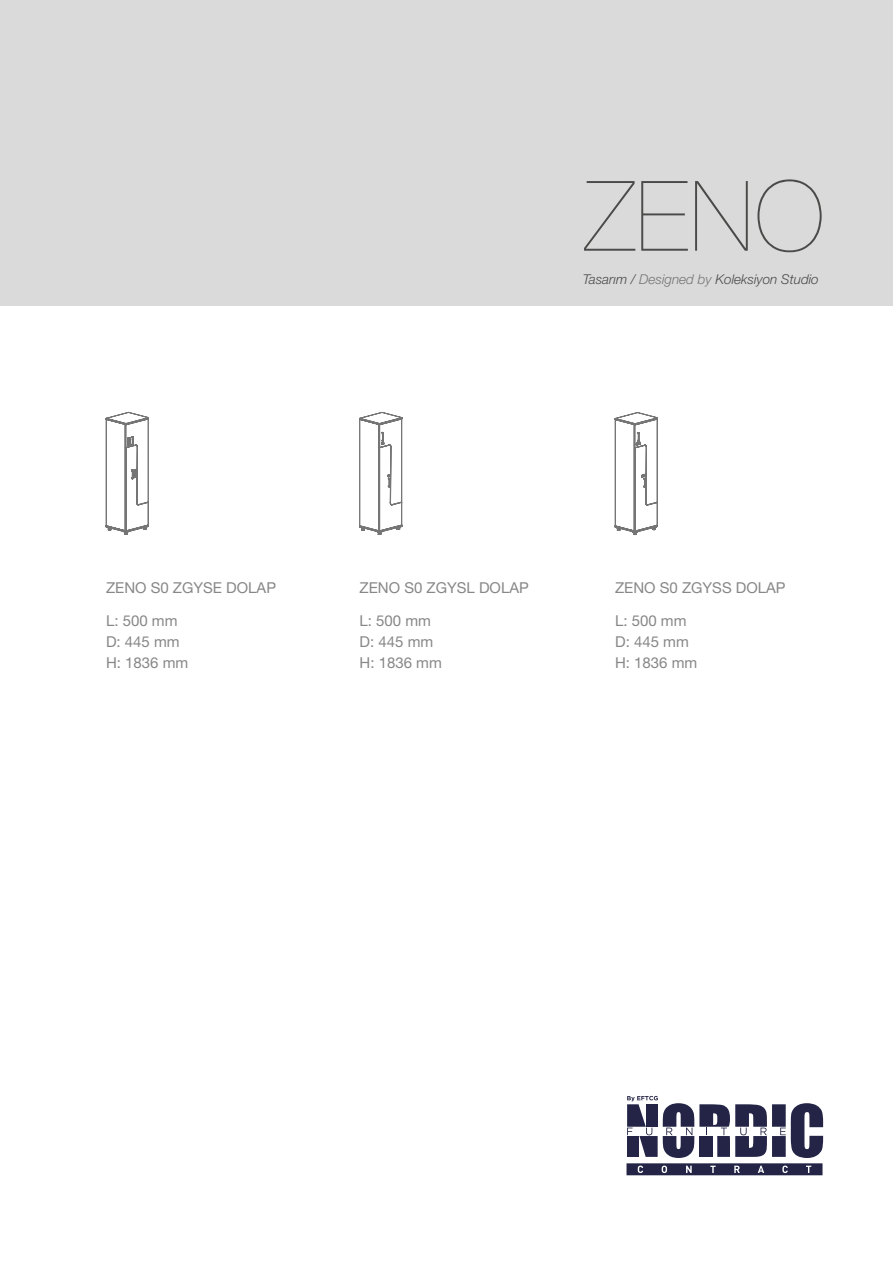
<style>
.page{position:relative;width:893px;height:1263px;background:#fff}
.page>*{position:absolute;margin:0;border:0;box-sizing:border-box;transform-origin:0 0}
.t1{font:200 97.5px "Helvetica Neue";color:#4a4a49}
.t2{font:15px/21px "Helvetica Neue";color:#878787}
.t3{font:italic 300 13.5px "Helvetica Neue";color:#4a4a49}
.s1{color:#757575}
</style>
<div class="page">
<div style="left:0;top:0;width:893px;height:305px;background:#dadada"></div>
<svg style="left:106px;top:411px;width:43px;height:124px"></svg>
<svg style="left:359px;top:412px;width:43px;height:123px"></svg>
<svg style="left:615px;top:412px;width:43px;height:123px"></svg>
<svg style="left:626px;top:1096px;width:197px;height:79px"></svg>
<h1 class="t1" style="left:586px;top:140px;width:240px">ZENO</h1>
<p class="t3" style="left:583px;top:269px;width:238px">Tasarım / <span class="s1">Designed by</span> Koleksiyon Studio</p>
<p class="t2" style="left:106px;top:578px;width:172px">ZENO S0 ZGYSE DOLAP</p>
<p class="t2" style="left:360px;top:578px;width:171px">ZENO S0 ZGYSL DOLAP</p>
<p class="t2" style="left:615px;top:578px;width:172px">ZENO S0 ZGYSS DOLAP</p>
<p class="t2" style="left:106px;top:611px;width:84px">L: 500 mm<br>D: 445 mm<br>H: 1836 mm</p>
<p class="t2" style="left:360px;top:611px;width:84px">L: 500 mm<br>D: 445 mm<br>H: 1836 mm</p>
<p class="t2" style="left:615px;top:611px;width:84px">L: 500 mm<br>D: 445 mm<br>H: 1836 mm</p>
</div>
